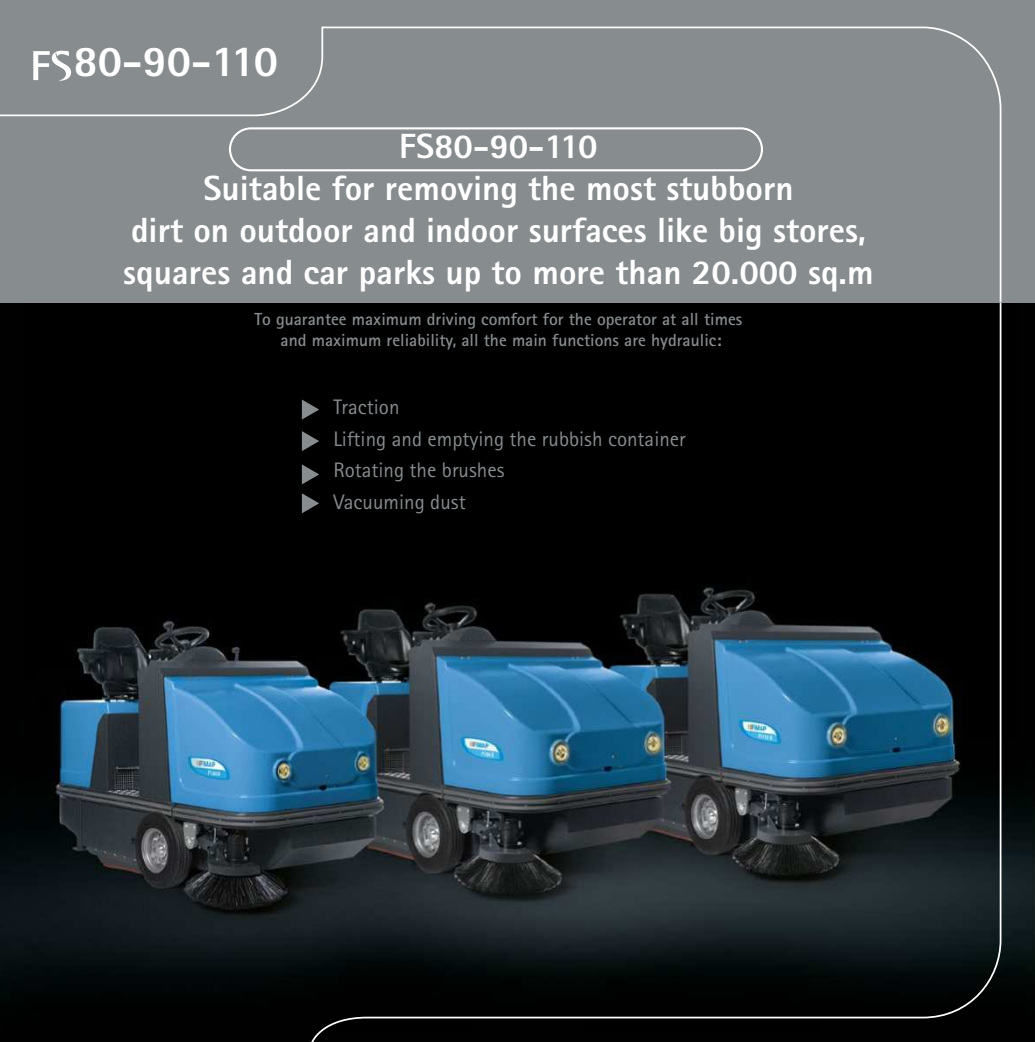
<style>
.page{position:relative;width:1035px;height:1042px;background:#fff}
.page>*{position:absolute;margin:0;border:0;box-sizing:border-box;transform-origin:0 0}
.t1{font:800 43.75px "Rotis Sans Serif Pro";letter-spacing:-.02em;color:#fff}
.t2{font:800 35px/42px "Rotis Sans Serif Pro";color:#fff;text-align:center}
.t3{font:21px/31.5px "Rotis Sans Serif Pro";color:#878c8e}
.t4{font:700 17.5px/21px "Rotis Sans Serif Pro";color:#878c8e;text-align:center}
</style>
<div class="page">
<img style="left:0;top:304px;width:307px;height:738px">
<svg style="left:307px;top:304px;width:727px;height:738px;background:#121d24"></svg>
<div style="left:0;top:0;width:1034px;height:304px;background:#878c8e"></div>
<svg style="left:33px;top:51px;width:38px;height:30px"></svg>
<svg style="left:302px;top:399px;width:17px;height:20px"></svg>
<svg style="left:302px;top:431px;width:17px;height:20px"></svg>
<svg style="left:302px;top:464px;width:17px;height:20px"></svg>
<svg style="left:302px;top:493px;width:17px;height:20px"></svg>
<p class="t1" style="left:74px;top:45px;width:206px">80-90-110</p>
<p class="t2" style="left:123px;top:129px;width:751px">FS80-90-110<br>Suitable for removing the most stubborn<br>dirt on outdoor and indoor surfaces like big stores, squares and car parks up to more than 20.000 sq.m</p>
<p class="t4" style="left:254px;top:310px;width:489px">To guarantee maximum driving comfort for the operator at all times and maximum reliability, all the main functions are hydraulic:</p>
<p class="t3" style="left:333px;top:392px;width:354px">Traction<br>Lifting and emptying the rubbish container<br>Rotating the brushes<br>Vacuuming dust</p>
</div>
